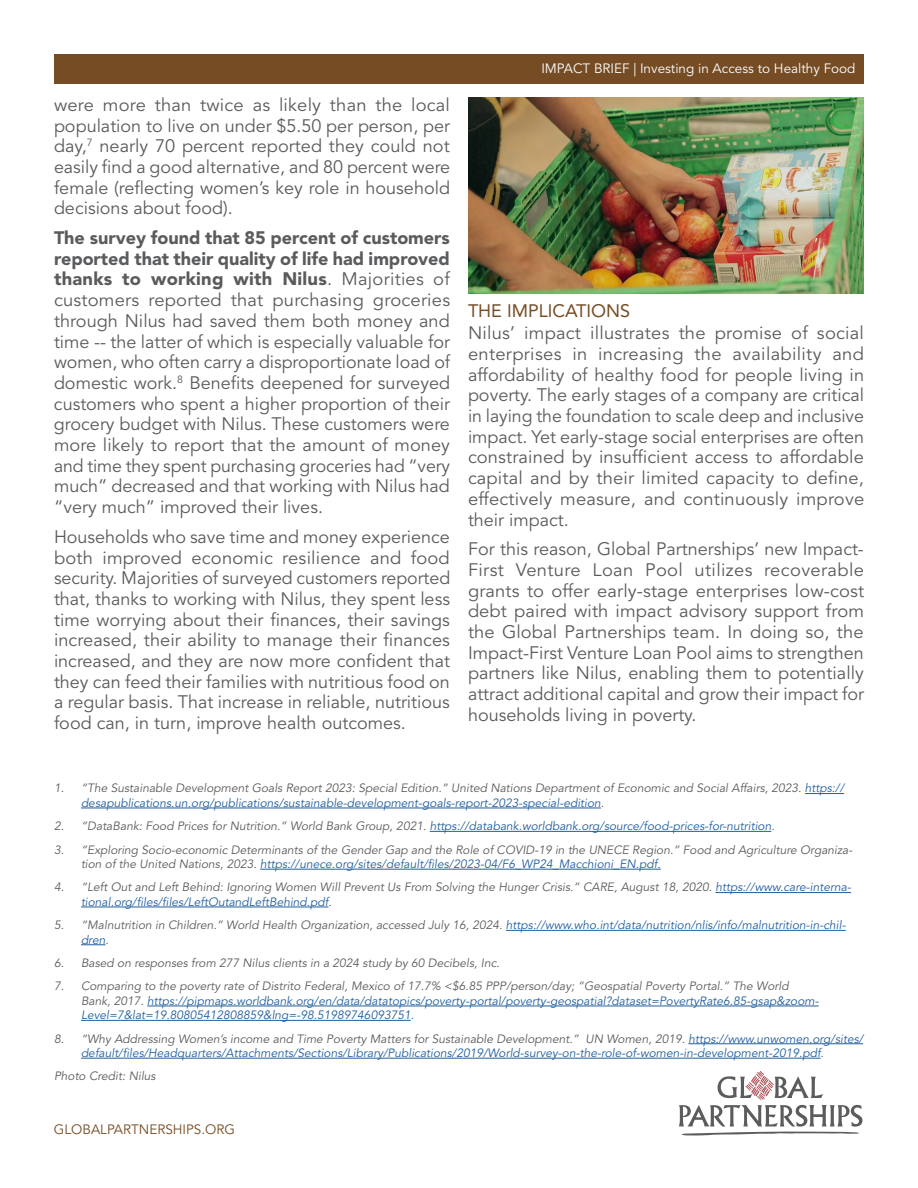
<style>
.page{position:relative;width:918px;height:1188px;background:#fff}
.page>*{position:absolute;margin:0;border:0;box-sizing:border-box;transform-origin:0 0}
.t1{font:18px/20.7px "Avenir LT Std";color:#5a5b5d;text-align:justify}
.t2{font:18px "Avenir LT Std";color:#754c24}
.t3{font:13.5px "Avenir LT Std";color:#fff}
.t4{font:13.5px "Avenir LT Std";color:#754c24}
.t5{font:italic 12px/14.4px "Avenir LT Std";color:#5a5b5d}
.t6{font:italic 12px/14.4px "Avenir LT Std";color:#215e9e}
.s1{font-weight:900}
.s2{color:#215e9e}
.s3{color:#5a5b5d}
</style>
<div class="page">
<svg style="left:679px;top:1071px;width:183px;height:64px"></svg>
<div style="left:54px;top:54px;width:810px;height:30px;background:#754c24"></div>
<hr style="left:805px;top:793px;width:39px;height:1px;background:#215e9e">
<hr style="left:81px;top:808px;width:520px;height:1px;background:#215e9e">
<hr style="left:430px;top:831px;width:341px;height:1px;background:#215e9e">
<hr style="left:260px;top:869px;width:401px;height:1px;background:#215e9e">
<hr style="left:715px;top:892px;width:136px;height:1px;background:#215e9e">
<hr style="left:81px;top:907px;width:247px;height:1px;background:#215e9e">
<hr style="left:506px;top:930px;width:340px;height:1px;background:#215e9e">
<svg style="left:81px;top:944px;width:24px;height:1px"></svg>
<hr style="left:147px;top:1006px;width:672px;height:1px;background:#215e9e">
<hr style="left:81px;top:1020px;width:330px;height:1px;background:#215e9e">
<hr style="left:688px;top:1043px;width:175px;height:1px;background:#215e9e">
<hr style="left:81px;top:1058px;width:740px;height:1px;background:#215e9e">
<img style="left:468px;top:97px;width:396px;height:196px">
<p class="t1" style="left:54px;top:95px;width:398px">were more than twice as likely than the local population to live on under $5.50 per person, per day,<sup>7</sup> nearly 70 percent reported they could not easily find a good alternative, and 80 percent were female (reflecting women’s key role in household decisions about food).</p>
<p class="t1" style="left:54px;top:228px;width:398px"><span class="s1">The survey found that 85 percent of customers reported that their quality of life had improved thanks to working with Nilus</span>. Majorities of customers reported that purchasing groceries through Nilus had saved them both money and time -- the latter of which is especially valuable for women, who often carry a disproportionate load of domestic work.<sup>8</sup> Benefits deepened for surveyed customers who spent a higher proportion of their grocery budget with Nilus. These customers were more likely to report that the amount of money and time they spent purchasing groceries had “very much” decreased and that working with Nilus had “very much” improved their lives.</p>
<p class="t1" style="left:54px;top:527px;width:398px">Households who save time and money experience both improved economic resilience and food security. Majorities of surveyed customers reported that, thanks to working with Nilus, they spent less time worrying about their finances, their savings increased, their ability to manage their finances increased, and they are now more confident that they can feed their families with nutritious food on a regular basis. That increase in reliable, nutritious food can, in turn, improve health outcomes.</p>
<p class="t3" style="left:541px;top:60px;width:316px">IMPACT BRIEF | Investing in Access to Healthy Food</p>
<p class="t2" style="left:468px;top:300px;width:164px">THE IMPLICATIONS</p>
<p class="t1" style="left:468px;top:323px;width:398px">Nilus’ impact illustrates the promise of social enterprises in increasing the availability and affordability of healthy food for people living in poverty. The early stages of a company are critical in laying the foundation to scale deep and inclusive impact. Yet early-stage social enterprises are often constrained by insufficient access to affordable capital and by their limited capacity to define, effectively measure, and continuously improve their impact.</p>
<p class="t1" style="left:468px;top:539px;width:398px">For this reason, Global Partnerships’ new Impact-First Venture Loan Pool utilizes recoverable grants to offer early-stage enterprises low-cost debt paired with impact advisory support from the Global Partnerships team. In doing so, the Impact-First Venture Loan Pool aims to strengthen partners like Nilus, enabling them to potentially attract additional capital and grow their impact for households living in poverty.</p>
<p class="t5" style="left:81px;top:781px;width:765px;text-indent:-27px">1. “The Sustainable Development Goals Report 2023: Special Edition.” United Nations Department of Economic and Social Affairs, 2023. <span class="s2">https:// desapublications.un.org/publications/sustainable-development-goals-report-2023-special-edition</span>.</p>
<p class="t6" style="left:54px;top:819px;width:722px"><span class="s3">2. “DataBank: Food Prices for Nutrition.” World Bank Group, 2021.</span> https://databank.worldbank.org/source/food-prices-for-nutrition<span class="s3">.</span></p>
<p class="t5" style="left:81px;top:843px;width:773px;text-indent:-27px">3. “Exploring Socio-economic Determinants of the Gender Gap and the Role of COVID-19 in the UNECE Region.” Food and Agriculture Organiza&shy;tion of the United Nations, 2023. <span class="s2">https://unece.org/sites/default/files/2023-04/F6_WP24_Macchioni_EN.pdf.</span></p>
<p class="t5" style="left:81px;top:880px;width:772px;text-indent:-27px">4. “Left Out and Left Behind: Ignoring Women Will Prevent Us From Solving the Hunger Crisis.” CARE, August 18, 2020. <span class="s2">https://www.care-interna&shy;tional.org/files/files/LeftOutandLeftBehind.pdf</span>.</p>
<p class="t5" style="left:81px;top:918px;width:766px;text-indent:-27px">5. “Malnutrition in Children.” World Health Organization, accessed July 16, 2024. <span class="s2">https://www.who.int/data/nutrition/nlis/info/malnutrition-in-chil&shy;dren</span>.</p>
<p class="t5" style="left:54px;top:956px;width:447px">6. Based on responses from 277 Nilus clients in a 2024 study by 60 Decibels, Inc.</p>
<p class="t6" style="left:81px;top:979px;width:739px;text-indent:-27px"><span class="s3">7. Comparing to the poverty rate of Distrito Federal, Mexico of 17.7% &lt;$6.85 PPP/person/day; “Geospatial Poverty Portal.” The World<br>Bank, 2017.</span> https://pipmaps.worldbank.org/en/data/datatopics/poverty-portal/poverty-geospatial?dataset=PovertyRate6.85-gsap&amp;zoom-<br>Level=7&amp;lat=19.80805412808859&amp;lng=-98.51989746093751<span class="s3">.</span></p>
<p class="t6" style="left:81px;top:1032px;width:784px;text-indent:-27px"><span class="s3">8. “Why Addressing Women’s income and Time Poverty Matters for Sustainable Development.” UN Women, 2019.</span> https://www.unwomen.org/sites/ default/files/Headquarters/Attachments/Sections/Library/Publications/2019/World-survey-on-the-role-of-women-in-development-2019.pdf<span class="s3">.</span></p>
<p class="t5" style="left:54px;top:1069px;width:103px">Photo Credit: Nilus</p>
<p class="t4" style="left:54px;top:1122px;width:182px">GLOBALPARTNERSHIPS.ORG</p>
</div>
